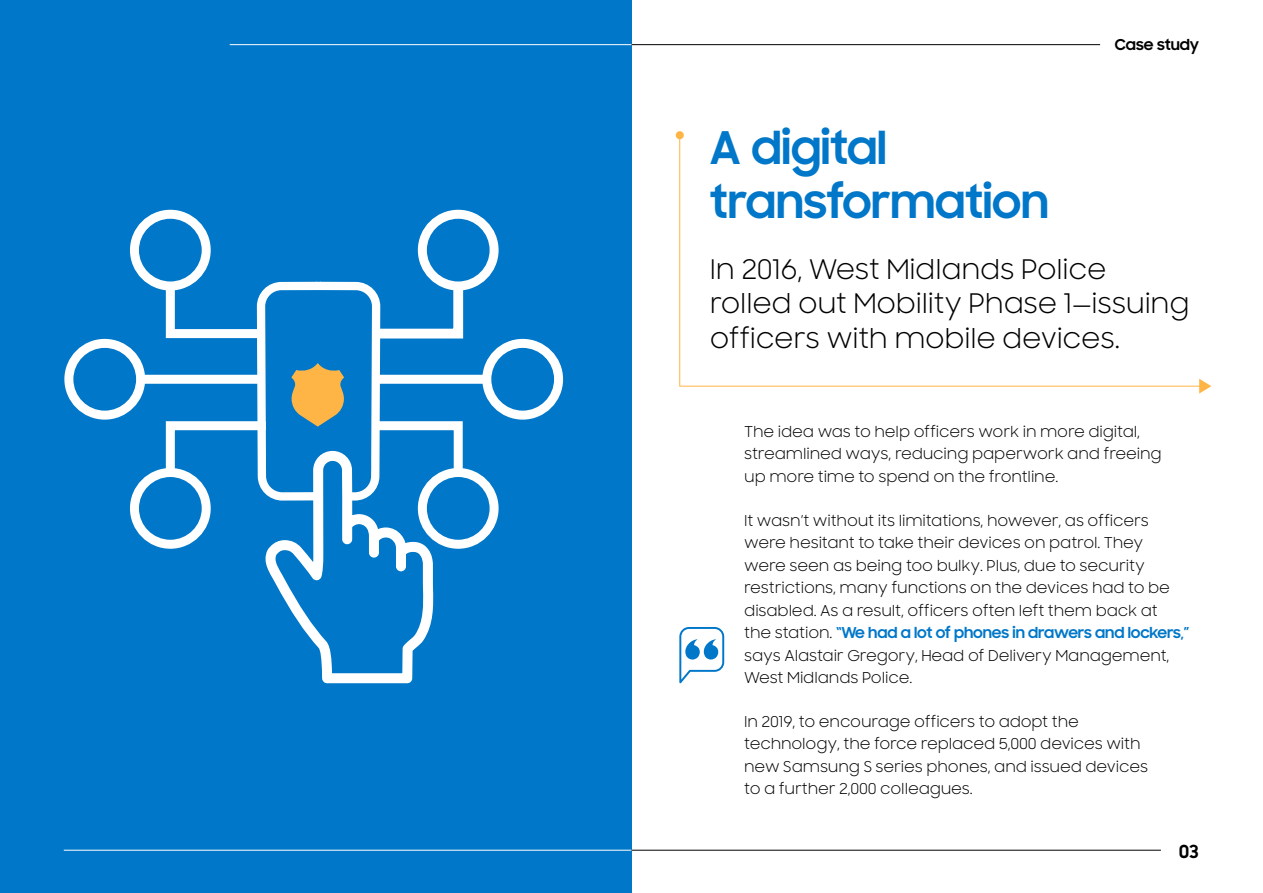
<style>
.page{position:relative;width:1263px;height:893px;background:#fff}
.page>*{position:absolute;margin:0;border:0;box-sizing:border-box;transform-origin:0 0}
.t1{font:700 45px/54px "Samsung Sharp Sans";letter-spacing:-.005em;color:#0077c8}
.t2{font:27px/34.5px "Samsung Sharp Sans";letter-spacing:-.01em;color:#000}
.t3{font:700 18px "Samsung Sharp Sans";color:#000}
.t4{font:15px/22.5px "Samsung Sharp Sans";letter-spacing:-.01em;color:#000}
.t5{font:700 15px "Samsung Sharp Sans";color:#000}
.s1{font-weight:700;color:#0077c8}
</style>
<div class="page">
<div style="left:0;top:0;width:631px;height:893px;background:#0077c8"></div>
<hr style="left:631px;top:44px;width:469px;height:1px;background:#000">
<hr style="left:631px;top:850px;width:530px;height:1px;background:#000">
<hr style="left:64px;top:850px;width:567px;height:1px;background:#fff">
<svg style="left:679px;top:137px;width:521px;height:250px"></svg>
<svg style="left:679px;top:627px;width:45px;height:56px"></svg>
<hr style="left:230px;top:44px;width:401px;height:1px;background:#fff">
<svg style="left:1199px;top:379px;width:12px;height:15px"></svg>
<div style="left:676px;top:131px;width:8px;height:8px;background:#ffb545;border-radius:50%"></div>
<svg style="left:64px;top:209px;width:500px;height:340px"></svg>
<svg style="left:265px;top:396px;width:170px;height:455px"></svg>
<p class="t5" style="left:1115px;top:33px;width:86px">Case study</p>
<h1 class="t1" style="left:710px;top:119px;width:340px">A digital transformation</h1>
<h2 class="t2" style="left:710px;top:251px;width:481px">In 2016, West Midlands Police rolled out Mobility Phase 1—issuing officers with mobile devices.</h2>
<p class="t4" style="left:744px;top:420px;width:419px">The idea was to help officers work in more digital, streamlined ways, reducing paperwork and freeing up more time to spend on the frontline.</p>
<p class="t4" style="left:744px;top:508px;width:447px">It wasn’t without its limitations, however, as officers were hesitant to take their devices on patrol. They<br>were seen as being too bulky. Plus, due to security restrictions, many functions on the devices had to be disabled. As a result, officers often left them back at<br>the station. <span class="s1">“We had a lot of phones in drawers and lockers,” </span>says Alastair Gregory, Head of Delivery Management, West Midlands Police.</p>
<p class="t4" style="left:744px;top:710px;width:405px">In 2019, to encourage officers to adopt the technology, the force replaced 5,000 devices with new Samsung S series phones, and issued devices to a further 2,000 colleagues.</p>
<p class="t3" style="left:1179px;top:838px;width:21px">03</p>
</div>
